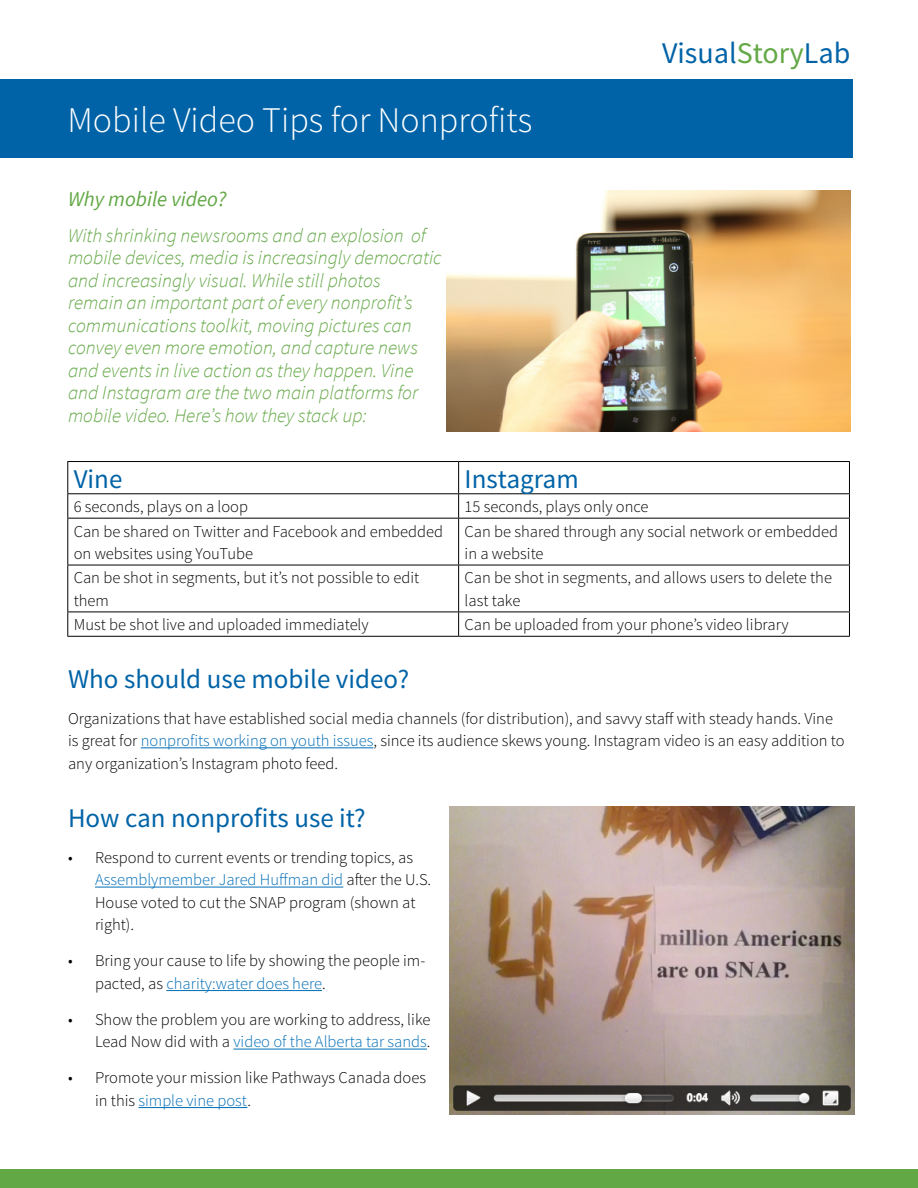
<style>
.page{position:relative;width:918px;height:1188px;background:#fff}
.page>*{position:absolute;margin:0;border:0;box-sizing:border-box;transform-origin:0 0}
.t1{font:300 36px "Source Sans Pro";color:#fff}
.t2{font:30px "Source Sans Pro";color:#0063a7}
.t3{font:27px "Source Sans Pro";color:#0063a7}
.t4{font:italic 21px "Source Sans Pro";color:#62a744}
.t5{font:italic 300 19.5px/22.5px "Source Sans Pro";color:#62a744}
.t6{font:300 16.5px/22.5px "Source Sans Pro";color:#000}
.s1{color:#62a844}
.s2{color:#006db6}
</style>
<div class="page">
<div style="left:1px;top:1169px;width:917px;height:19px;background:#62a844"></div>
<div style="left:0;top:79px;width:852px;height:79px;background:#0063a7"></div>
<hr style="left:141px;top:747px;width:232px;height:1px;background:#006db6">
<hr style="left:95px;top:887px;width:248px;height:1px;background:#006db6">
<hr style="left:166px;top:990px;width:156px;height:1px;background:#006db6">
<hr style="left:233px;top:1049px;width:194px;height:1px;background:#006db6">
<hr style="left:138px;top:1107px;width:109px;height:1px;background:#006db6">
<img style="left:446px;top:190px;width:405px;height:242px">
<svg style="left:67px;top:494px;width:1px;height:24px"></svg>
<svg style="left:458px;top:494px;width:1px;height:24px"></svg>
<svg style="left:849px;top:494px;width:1px;height:24px"></svg>
<hr style="left:67px;top:518px;width:392px;height:1px;background:#000">
<hr style="left:67px;top:519px;width:1px;height:46px;background:#000">
<hr style="left:459px;top:518px;width:391px;height:1px;background:#000">
<hr style="left:458px;top:519px;width:1px;height:46px;background:#000">
<hr style="left:849px;top:519px;width:1px;height:46px;background:#000">
<hr style="left:67px;top:565px;width:392px;height:1px;background:#000">
<hr style="left:67px;top:565px;width:1px;height:47px;background:#000">
<hr style="left:459px;top:565px;width:391px;height:1px;background:#000">
<hr style="left:458px;top:565px;width:1px;height:47px;background:#000">
<hr style="left:849px;top:565px;width:1px;height:47px;background:#000">
<hr style="left:67px;top:612px;width:392px;height:1px;background:#000">
<svg style="left:67px;top:612px;width:1px;height:24px"></svg>
<hr style="left:459px;top:612px;width:391px;height:1px;background:#000">
<svg style="left:458px;top:612px;width:1px;height:24px"></svg>
<svg style="left:849px;top:612px;width:1px;height:24px"></svg>
<hr style="left:67px;top:636px;width:392px;height:1px;background:#000">
<hr style="left:459px;top:636px;width:391px;height:1px;background:#000">
<hr style="left:67px;top:461px;width:392px;height:1px;background:#000">
<hr style="left:67px;top:462px;width:1px;height:31px;background:#000">
<hr style="left:67px;top:493px;width:392px;height:1px;background:#000">
<hr style="left:459px;top:461px;width:391px;height:1px;background:#000">
<hr style="left:458px;top:462px;width:1px;height:31px;background:#000">
<hr style="left:849px;top:462px;width:1px;height:31px;background:#000">
<hr style="left:459px;top:493px;width:391px;height:1px;background:#000">
<img style="left:450px;top:807px;width:404px;height:308px">
<h1 class="t1" style="left:68px;top:98px;width:466px">Mobile Video Tips for Nonprofits</h1>
<p class="t4" style="left:68px;top:186px;width:160px">Why mobile video?</p>
<p class="t5" style="left:68px;top:224px;width:375px">With shrinking newsrooms and an explosion of mobile devices, media is increasingly democratic and increasingly visual. While still photos<br>remain an important part of every nonprofit’s communications toolkit, moving pictures can convey even more emotion, and capture news and events in live action as they happen. Vine and Instagram are the two main platforms for mobile video. Here’s how they stack up:</p>
<h2 class="t2" style="left:662px;top:34px;width:190px">Visual<span class="s1">Story</span>Lab</h2>
<h3 class="t3" style="left:74px;top:462px;width:50px">Vine</h3>
<h3 class="t3" style="left:465px;top:462px;width:116px">Instagram</h3>
<p class="t6" style="left:74px;top:496px;width:176px">6 seconds, plays on a loop</p>
<p class="t6" style="left:465px;top:496px;width:186px">15 seconds, plays only once</p>
<p class="t6" style="left:74px;top:520px;width:371px">Can be shared on Twitter and Facebook and embedded on websites using YouTube</p>
<p class="t6" style="left:465px;top:520px;width:375px">Can be shared through any social network or embedded in a website</p>
<p class="t6" style="left:74px;top:567px;width:347px">Can be shot in segments, but it’s not possible to edit them</p>
<p class="t6" style="left:465px;top:567px;width:369px">Can be shot in segments, and allows users to delete the last take</p>
<p class="t6" style="left:74px;top:614px;width:296px">Must be shot live and uploaded immediately</p>
<p class="t6" style="left:465px;top:614px;width:325px">Can be uploaded from your phone’s video library</p>
<h3 class="t3" style="left:68px;top:662px;width:343px">Who should use mobile video?</h3>
<p class="t6" style="left:68px;top:707px;width:778px">Organizations that have established social media channels (for distribution), and savvy staff with steady hands. Vine is great for <span class="s2">nonprofits working on youth issues</span>, since its audience skews young. Instagram video is an easy addition to any organization’s Instagram photo feed.</p>
<h3 class="t3" style="left:68px;top:801px;width:299px">How can nonprofits use it?</h3>
<p class="t6" style="left:95px;top:846px;width:338px;text-indent:-27px">• Respond to current events or trending topics, as <span class="s2">Assemblymember Jared Huffman did</span> after the U.S.<br>House voted to cut the SNAP program (shown at right).</p>
<p class="t6" style="left:95px;top:950px;width:332px;text-indent:-27px">• Bring your cause to life by showing the people im&shy;pacted, as <span class="s2">charity:water does here</span>.</p>
<p class="t6" style="left:68px;top:1008px;width:364px;text-align:right">• Show the problem you are working to address, like<br>Lead Now did with a <span class="s2">video of the Alberta tar sands</span>.</p>
<p class="t6" style="left:95px;top:1067px;width:333px;text-indent:-27px">• Promote your mission like Pathways Canada does in this <span class="s2">simple vine post</span>.</p>
</div>
